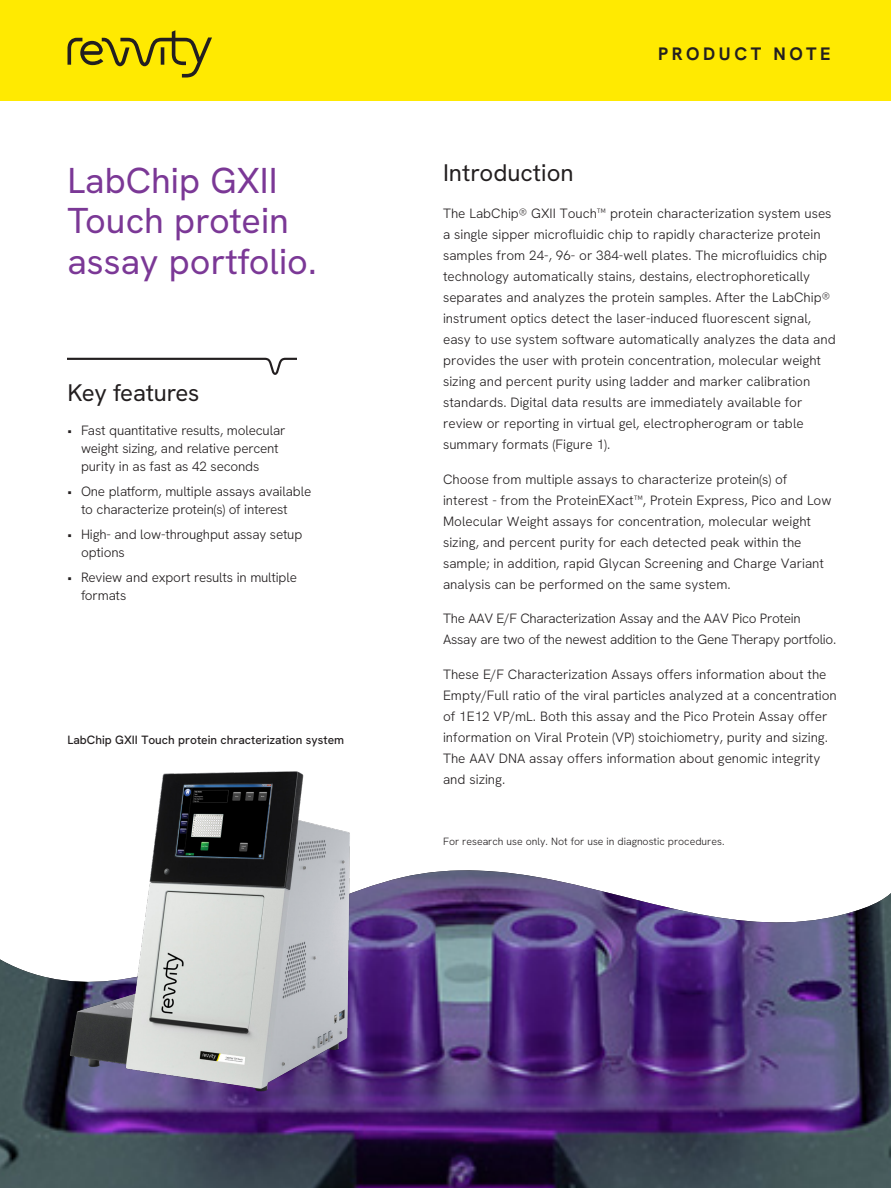
<style>
.page{position:relative;width:891px;height:1188px;background:#fff}
.page>*{position:absolute;margin:0;border:0;box-sizing:border-box;transform-origin:0 0}
.Intro_Head{font:36px/40.5px "Hanken Grotesk";color:#7b3896}
.Intro_Subhead{font:24px "Hanken Grotesk";color:#231f20}
.Body{font:24px "Hanken Grotesk";letter-spacing:-.01em;color:#231f20}
.Intro_Head-2{font:700 18px "Hanken Grotesk";letter-spacing:.2em;color:#231f20}
.t1{font:300 13.5px/21px "Hanken Grotesk";color:#231f20}
.t2{font:300 13.5px/21px "Hanken Grotesk";letter-spacing:-.02em;color:#231f20}
.t3{font:500 12px "Hanken Grotesk";color:#231f20}
.t4{font:300 10.5px "Hanken Grotesk";color:#231f20}
</style>
<div class="page">
<div style="left:0;top:0;width:891px;height:101px;background:#ffea01"></div>
<img style="left:0;top:870px;width:891px;height:318px">
<svg style="left:68px;top:30px;width:144px;height:48px"></svg>
<svg style="left:68px;top:358px;width:229px;height:17px"></svg>
<img style="left:38px;top:771px;width:348px;height:343px">
<p class="Intro_Head-2" style="left:658px;top:43px;width:174px">PRODUCT NOTE</p>
<p class="Intro_Head" style="left:68px;top:159px;width:251px">LabChip GXII<br>Touch protein assay portfolio.</p>
<p class="Intro_Subhead" style="left:443px;top:157px;width:132px">Introduction</p>
<p class="t1" style="left:443px;top:203px;width:394px">The LabChip® GXII Touch™ protein characterization system uses a single sipper microfluidic chip to rapidly characterize protein samples from 24-, 96- or 384-well plates. The microfluidics chip technology automatically stains, destains, electrophoretically separates and analyzes the protein samples. After the LabChip® instrument optics detect the laser-induced fluorescent signal, easy to use system software automatically analyzes the data and provides the user with protein concentration, molecular weight sizing and percent purity using ladder and marker calibration standards. Digital data results are immediately available for review or reporting in virtual gel, electropherogram or table summary formats (Figure 1).</p>
<p class="t1" style="left:443px;top:468px;width:390px">Choose from multiple assays to characterize protein(s) of interest - from the ProteinEXact™, Protein Express, Pico and Low Molecular Weight assays for concentration, molecular weight sizing, and percent purity for each detected peak within the sample; in addition, rapid Glycan Screening and Charge Variant analysis can be performed on the same system.</p>
<p class="t2" style="left:443px;top:608px;width:395px">The AAV E/F Characterization Assay and the AAV Pico Protein<br>Assay are two of the newest addition to the Gene Therapy portfolio.</p>
<p class="t1" style="left:443px;top:663px;width:395px">These E/F Characterization Assays offers information about the Empty/Full ratio of the viral particles analyzed at a concentration of 1E12 VP/mL. Both this assay and the Pico Protein Assay offer information on Viral Protein (VP) stoichiometry, purity and sizing.<br>The AAV DNA assay offers information about genomic integrity and sizing.</p>
<p class="Body" style="left:68px;top:377px;width:134px">Key features</p>
<p class="t1" style="left:81px;top:421px;width:206px;line-height:18px;text-indent:-14px">• Fast quantitative results, molecular weight sizing, and relative percent purity in as fast as 42 seconds</p>
<p class="t1" style="left:81px;top:482px;width:232px;line-height:18px;text-indent:-14px">• One platform, multiple assays available to characterize protein(s) of interest</p>
<p class="t1" style="left:81px;top:525px;width:223px;line-height:18px;text-indent:-14px">• High- and low-throughput assay setup options</p>
<p class="t1" style="left:81px;top:568px;width:218px;line-height:18px;text-indent:-14px">• Review and export results in multiple formats</p>
<p class="t3" style="left:68px;top:733px;width:278px">LabChip GXII Touch protein chracterization system</p>
<p class="t4" style="left:443px;top:834px;width:283px">For research use only. Not for use in diagnostic procedures.</p>
</div>
